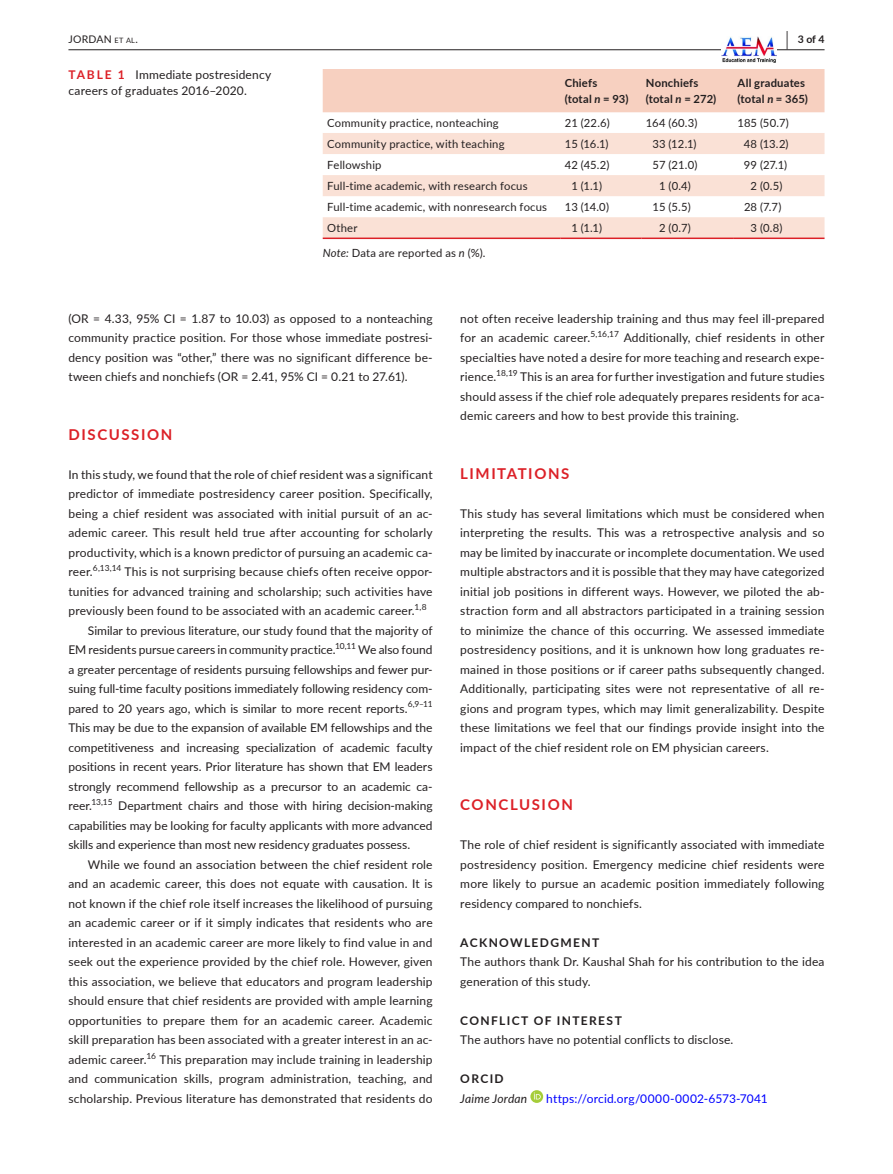
<style>
.page{position:relative;width:893px;height:1174px;background:#fff}
.page>*{position:absolute;margin:0;border:0;box-sizing:border-box;transform-origin:0 0}
.t1{font:700 15px "Lato";letter-spacing:.105em;color:#dc2027}
.t2{font:12px/19.5px "Lato";letter-spacing:.01em;color:#231f20;text-align:justify}
.t3{font:700 12px "Lato";letter-spacing:.115em;color:#231f20}
.t4{font:12px "Lato";letter-spacing:.015em;color:#00f}
.t5{font:italic 12px "Lato";letter-spacing:.015em;color:#231f20}
.t6{font:11.25px "Lato";letter-spacing:.015em;color:#231f20}
.t7{font:700 11.25px/15.8px "Lato";letter-spacing:.015em;color:#231f20}
.t8{font:10.5px "Lato";letter-spacing:.02em;color:#231f20}
.t9{font:700 10.5px "Lato";color:#231f20}
.t10{font:8.4px "Lato";letter-spacing:-.02em;color:#231f20}
.s1{font-size:7.35px}
.s2{font-size:19.5px}
.s3{font-weight:700;color:#dc2027}
.s4{font-style:italic}
</style>
<div class="page">
<hr style="left:68px;top:49px;width:756px;height:1px;background:#231f20">
<img style="left:721px;top:37px;width:55px;height:25px">
<svg style="left:530px;top:1090px;width:13px;height:12px"></svg>
<svg style="left:534px;top:1092px;width:7px;height:7px"></svg>
<div style="left:323px;top:69px;width:501px;height:43px;background:#f7d0c0"></div>
<svg style="left:323px;top:133px;width:501px;height:104px;fill:#fae1d6"></svg>
<hr style="left:323px;top:237px;width:237px;height:2px;background:#dc2027">
<hr style="left:560px;top:237px;width:81px;height:2px;background:#dc2027">
<hr style="left:641px;top:237px;width:92px;height:2px;background:#dc2027">
<hr style="left:733px;top:237px;width:91px;height:2px;background:#dc2027">
<p class="t8" style="left:68px;top:31px;width:71px">JORDAN <span class="s1">et al</span>.</p>
<p class="t9" style="left:786px;top:31px;width:40px"><span class="s2">|</span> 3 of 4</p>
<p class="t2" style="left:68px;top:66px;width:204px;line-height:16.5px"><span class="s3">TABLE 1</span> Immediate postresidency careers of graduates 2016–2020.</p>
<p class="t7" style="left:565px;top:75px;width:65px">Chiefs<br>(total <span class="s4">n</span> = 93)</p>
<p class="t7" style="left:646px;top:75px;width:72px">Nonchiefs (total <span class="s4">n</span> = 272)</p>
<p class="t7" style="left:738px;top:75px;width:72px">All graduates (total <span class="s4">n</span> = 365)</p>
<p class="t6" style="left:327px;top:115px;width:173px">Community practice, nonteaching</p>
<p class="t6" style="left:565px;top:115px;width:46px">21 (22.6)</p>
<p class="t6" style="left:646px;top:115px;width:53px">164 (60.3)</p>
<p class="t6" style="left:738px;top:115px;width:53px">185 (50.7)</p>
<p class="t6" style="left:327px;top:136px;width:179px">Community practice, with teaching</p>
<p class="t6" style="left:565px;top:136px;width:45px">15 (16.1)</p>
<p class="t6" style="left:652px;top:136px;width:46px">33 (12.1)</p>
<p class="t6" style="left:744px;top:136px;width:46px">48 (13.2)</p>
<p class="t6" style="left:327px;top:157px;width:56px">Fellowship</p>
<p class="t6" style="left:565px;top:157px;width:46px">42 (45.2)</p>
<p class="t6" style="left:653px;top:157px;width:46px">57 (21.0)</p>
<p class="t6" style="left:744px;top:157px;width:45px">99 (27.1)</p>
<p class="t6" style="left:327px;top:178px;width:202px">Full-time academic, with research focus</p>
<p class="t6" style="left:571px;top:178px;width:32px">1 (1.1)</p>
<p class="t6" style="left:659px;top:178px;width:33px">1 (0.4)</p>
<p class="t6" style="left:751px;top:178px;width:33px">2 (0.5)</p>
<p class="t6" style="left:327px;top:199px;width:221px">Full-time academic, with nonresearch focus</p>
<p class="t6" style="left:565px;top:199px;width:46px">13 (14.0)</p>
<p class="t6" style="left:652px;top:199px;width:40px">15 (5.5)</p>
<p class="t6" style="left:744px;top:199px;width:39px">28 (7.7)</p>
<p class="t6" style="left:327px;top:220px;width:32px">Other</p>
<p class="t6" style="left:571px;top:220px;width:32px">1 (1.1)</p>
<p class="t6" style="left:659px;top:220px;width:33px">2 (0.7)</p>
<p class="t6" style="left:751px;top:220px;width:33px">3 (0.8)</p>
<p class="t6" style="left:323px;top:245px;width:164px"><span class="s4">Note:</span> Data are reported as <span class="s4">n</span> (%).</p>
<p class="t2" style="left:68px;top:308px;width:366px">(OR = 4.33, 95% CI = 1.87 to 10.03) as opposed to a nonteaching community practice position. For those whose immediate postresi&shy;dency position was “other,” there was no significant difference be&shy;tween chiefs and nonchiefs (OR = 2.41, 95% CI = 0.21 to 27.61).</p>
<p class="t1" style="left:68px;top:423px;width:106px">DISCUSSION</p>
<p class="t2" style="left:68px;top:464px;width:366px">In this study, we found that the role of chief resident was a significant predictor of immediate postresidency career position. Specifically, being a chief resident was associated with initial pursuit of an ac&shy;ademic career. This result held true after accounting for scholarly productivity, which is a known predictor of pursuing an academic ca&shy;reer.</p>
<p class="t10" style="left:93px;top:562px;width:30px">6,13,14</p>
<p class="t2" style="left:68px;top:561px;width:366px;text-indent:56px">This is not surprising because chiefs often receive oppor&shy;tunities for advanced training and scholarship; such activities have previously been found to be associated with an academic career.</p>
<p class="t10" style="left:415px;top:601px;width:14px">1,8</p>
<p class="t2" style="left:68px;top:620px;width:366px;text-indent:20px">Similar to previous literature, our study found that the majority of<br>EM residents pursue careers in community practice.</p>
<p class="t10" style="left:335px;top:640px;width:22px">10,11</p>
<p class="t2" style="left:68px;top:639px;width:366px;text-indent:290px">We also found a greater percentage of residents pursuing fellowships and fewer pur&shy;suing full-time faculty positions immediately following residency com&shy;pared to 20 years ago, which is similar to more recent reports.</p>
<p class="t10" style="left:408px;top:698px;width:26px">6,9–11</p>
<p class="t2" style="left:68px;top:717px;width:366px">This may be due to the expansion of available EM fellowships and the competitiveness and increasing specialization of academic faculty positions in recent years. Prior literature has shown that EM leaders strongly recommend fellowship as a precursor to an academic ca&shy;reer.</p>
<p class="t10" style="left:91px;top:796px;width:23px">13,15</p>
<p class="t2" style="left:68px;top:795px;width:366px;text-indent:50px">Department chairs and those with hiring decision-making capabilities may be looking for faculty applicants with more advanced skills and experience than most new residency graduates possess.</p>
<p class="t2" style="left:68px;top:854px;width:366px;text-indent:20px">While we found an association between the chief resident role and an academic career, this does not equate with causation. It is not known if the chief role itself increases the likelihood of pursuing an academic career or if it simply indicates that residents who are interested in an academic career are more likely to find value in and seek out the experience provided by the chief role. However, given this association, we believe that educators and program leadership should ensure that chief residents are provided with ample learning opportunities to prepare them for an academic career. Academic skill preparation has been associated with a greater interest in an ac&shy;ademic career.<sup>16</sup> This preparation may include training in leadership and communication skills, program administration, teaching, and scholarship. Previous literature has demonstrated that residents do</p>
<p class="t2" style="left:460px;top:308px;width:366px">not often receive leadership training and thus may feel ill-prepared for an academic career.<sup>5,16,17</sup> Additionally, chief residents in other specialties have noted a desire for more teaching and research expe&shy;rience.<sup>18,19</sup> This is an area for further investigation and future studies should assess if the chief role adequately prepares residents for aca&shy;demic careers and how to best provide this training.</p>
<p class="t1" style="left:460px;top:462px;width:111px">LIMITATIONS</p>
<p class="t2" style="left:460px;top:503px;width:366px">This study has several limitations which must be considered when interpreting the results. This was a retrospective analysis and so may be limited by inaccurate or incomplete documentation. We used multiple abstractors and it is possible that they may have categorized initial job positions in different ways. However, we piloted the ab&shy;straction form and all abstractors participated in a training session to minimize the chance of this occurring. We assessed immediate postresidency positions, and it is unknown how long graduates re&shy;mained in those positions or if career paths subsequently changed.<br>Additionally, participating sites were not representative of all re&shy;gions and program types, which may limit generalizability. Despite these limitations we feel that our findings provide insight into the impact of the chief resident role on EM physician careers.</p>
<p class="t1" style="left:460px;top:794px;width:114px">CONCLUSION</p>
<p class="t2" style="left:460px;top:834px;width:366px">The role of chief resident is significantly associated with immediate postresidency position. Emergency medicine chief residents were more likely to pursue an academic position immediately following residency compared to nonchiefs.</p>
<p class="t3" style="left:460px;top:933px;width:141px">ACKNOWLEDGMENT</p>
<p class="t2" style="left:460px;top:951px;width:366px">The authors thank Dr. Kaushal Shah for his contribution to the idea generation of this study.</p>
<p class="t3" style="left:460px;top:1011px;width:163px">CONFLICT OF INTEREST</p>
<p class="t2" style="left:460px;top:1029px;width:275px">The authors have no potential conflicts to disclose.</p>
<p class="t3" style="left:460px;top:1070px;width:45px">ORCID</p>
<p class="t5" style="left:460px;top:1090px;width:69px">Jaime Jordan</p>
<p class="t4" style="left:546px;top:1090px;width:223px">https://orcid.org/0000-0002-6573-7041</p>
</div>
